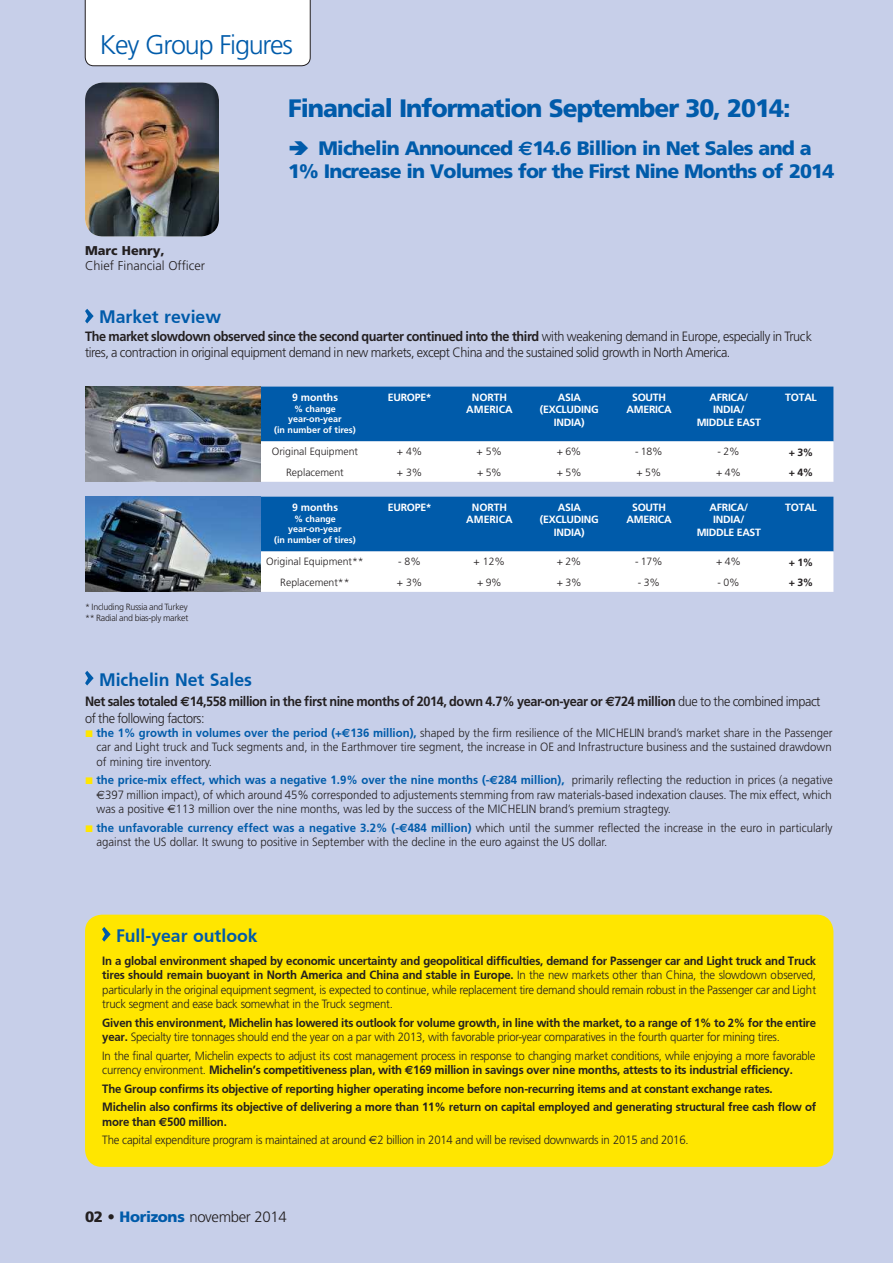
<style>
.page{position:relative;width:893px;height:1263px;background:#c7cfe9}
.page>*{position:absolute;margin:0;border:0;box-sizing:border-box;transform-origin:0 0}
.t1{font:300 27px "+JINJFW Frutiger";letter-spacing:-.045em;color:#005baa}
.t2{font:900 25.2px "+PNIGTK Frutiger";letter-spacing:-.04em;color:#005baa}
.t3{font:900 19.5px/23.4px "+PNIGTK Frutiger";letter-spacing:-.04em;color:#005baa;text-align:center}
.t4{font:700 18px "+VQNHKV Frutiger";color:#005baa}
.t5{font:300 15px "+JINJFW Frutiger";letter-spacing:-.025em;color:#231f20}
.t6{font:700 13.5px "+YNWKIL Frutiger";letter-spacing:-.03em;color:#231f20;scale:.94 1}
.t7{font:300 13.5px "+JINJFW Frutiger";letter-spacing:-.03em;color:#231f20;scale:.94 1}
.t8{font:300 12.75px "+JINJFW Frutiger";color:#231f20}
.t9{font:900 12.75px "+PNIGTK Frutiger";color:#231f20}
.t10{font:300 12px/14.4px "+JINJFW Frutiger";letter-spacing:-.02em;color:#231f20;scale:.95 1}
.t11{font:700 12px/18.6px "+VQNHKV Frutiger";letter-spacing:-.02em;color:#231f20;scale:.95 1}
.t12{font:300 12px/14.4px "+JINJFW Frutiger";color:#231f20;scale:.95 1}
.t13{font:700 12px "+VQNHKV Frutiger";color:#005baa;scale:.95 1}
.t14{font:700 10.5px/12.6px "+YNWKIL Frutiger";letter-spacing:-.025em;color:#fff;text-align:center}
.t15{font:300 10.5px "+JINJFW Frutiger";color:#231f20}
.t16{font:700 10.5px/12.6px "+YNWKIL Frutiger";color:#fff;text-align:center}
.t17{font:700 10.5px "+YNWKIL Frutiger";color:#231f20}
.t18{font:700 9px/10.8px "+YNWKIL Frutiger";color:#fff;text-align:center}
.t19{font:300 9px/10.5px "+JINJFW Frutiger";letter-spacing:-.03em;color:#231f20}
.s1{font-family:"+NEXMTG Euro Sans";font-weight:700}
.s2{font-family:"+JINJFW Frutiger";font-weight:300}
.s3{font-family:"+NEXMTG Euro Sans"}
.s4{font-family:"+WIYQGR Graph Schneider";font-weight:400;color:#ffe600}
.s5{font-family:"+VQNHKV Frutiger";font-weight:700;color:#005baa}
.s6{font-family:"+NEXMTG Euro Sans";font-weight:700;color:#005baa}
.s7{font-family:"+JINJFW Frutiger";font-weight:300;color:#231f20}
.s8{font-family:"+UYMKML Euro Sans";font-weight:400}
.s9{font-family:"+VQNHKV Frutiger";font-weight:700}
.s10{font-family:"+PNIGTK Frutiger";font-weight:900}
.s11{font-family:"+PNIGTK Frutiger";font-weight:900;color:#005baa}
</style>
<div class="page">
<div style="left:85px;top:0;width:225px;height:66px;background:#fff"></div>
<img style="left:85px;top:82px;width:134px;height:154px;border-radius:18px">
<svg style="left:85px;top:671px;width:9px;height:14px"></svg>
<div style="left:85px;top:915px;width:748px;height:252px;background:#ffe600;border-radius:17px"></div>
<svg style="left:102px;top:927px;width:9px;height:15px"></svg>
<svg style="left:85px;top:309px;width:9px;height:14px"></svg>
<svg style="left:260px;top:387px;width:573px;height:95px;background:#6da1ce"></svg>
<img style="left:85px;top:387px;width:175px;height:95px">
<svg style="left:260px;top:497px;width:573px;height:95px;background:#6da1ce"></svg>
<img style="left:85px;top:497px;width:175px;height:95px">
<h1 class="t1" style="left:100px;top:34px;width:195px">Key Group Figures</h1>
<h2 class="t2" style="left:288px;top:98px;width:504px">Financial Information September 30, 2014:</h2>
<p class="t9" style="left:85px;top:245px;width:81px">Marc Henry,</p>
<p class="t8" style="left:85px;top:260px;width:122px">Chief Financial Officer</p>
<h3 class="t3" style="left:288px;top:138px;width:548px">Michelin Announced <span class="s1">€</span>14.6 Billion in Net Sales and a<br>1% Increase in Volumes for the First Nine Months of 2014</h3>
<h3 class="t4" style="left:99px;top:309px;width:124px">Market review</h3>
<p class="t6" style="left:85px;top:330px;width:775px">The market slowdown observed since the second quarter continued into the third <span class="s2">with weakening demand in Europe, especially in Truck</span></p>
<p class="t7" style="left:85px;top:346px;width:688px">tires, a contraction in original equipment demand in new markets, except China and the sustained solid growth in North America.</p>
<p class="t14" style="left:292px;top:392px;width:48px">9 months</p>
<p class="t18" style="left:274px;top:404px;width:83px">% change year-on-year<br>(in number of tires)</p>
<p class="t14" style="left:388px;top:392px;width:45px">EUROPE*</p>
<p class="t16" style="left:466px;top:392px;width:48px">NORTH<br>AMERICA</p>
<p class="t14" style="left:540px;top:392px;width:60px">ASIA (EXCLUDING<br>INDIA)</p>
<p class="t14" style="left:627px;top:392px;width:47px">SOUTH<br>AMERICA</p>
<p class="t14" style="left:697px;top:392px;width:66px">AFRICA/<br>INDIA/<br>MIDDLE EAST</p>
<p class="t14" style="left:785px;top:392px;width:33px">TOTAL</p>
<p class="t15" style="left:272px;top:447px;width:88px">Original Equipment</p>
<p class="t15" style="left:397px;top:447px;width:27px">+ 4%</p>
<p class="t15" style="left:477px;top:447px;width:27px">+ 5%</p>
<p class="t15" style="left:557px;top:447px;width:26px">+ 6%</p>
<p class="t15" style="left:635px;top:447px;width:29px">- 18%</p>
<p class="t15" style="left:718px;top:447px;width:23px">- 2%</p>
<p class="t17" style="left:789px;top:448px;width:26px">+ 3%</p>
<p class="t15" style="left:286px;top:467px;width:59px">Replacement</p>
<p class="t15" style="left:397px;top:467px;width:27px">+ 3%</p>
<p class="t15" style="left:477px;top:467px;width:26px">+ 5%</p>
<p class="t15" style="left:557px;top:467px;width:26px">+ 5%</p>
<p class="t15" style="left:636px;top:467px;width:26px">+ 5%</p>
<p class="t15" style="left:716px;top:467px;width:26px">+ 4%</p>
<p class="t17" style="left:789px;top:468px;width:26px">+ 4%</p>
<p class="t14" style="left:292px;top:502px;width:48px">9 months</p>
<p class="t18" style="left:274px;top:514px;width:83px">% change year-on-year<br>(in number of tires)</p>
<p class="t14" style="left:388px;top:502px;width:45px">EUROPE*</p>
<p class="t16" style="left:466px;top:502px;width:48px">NORTH<br>AMERICA</p>
<p class="t14" style="left:540px;top:502px;width:60px">ASIA (EXCLUDING<br>INDIA)</p>
<p class="t14" style="left:627px;top:502px;width:47px">SOUTH<br>AMERICA</p>
<p class="t14" style="left:697px;top:502px;width:66px">AFRICA/<br>INDIA/<br>MIDDLE EAST</p>
<p class="t14" style="left:785px;top:502px;width:33px">TOTAL</p>
<p class="t19" style="left:85px;top:603px;width:105px">* Including Russia and Turkey ** Radial and bias-ply market</p>
<p class="t15" style="left:266px;top:557px;width:99px">Original Equipment**</p>
<p class="t15" style="left:398px;top:557px;width:24px">- 8%</p>
<p class="t15" style="left:474px;top:557px;width:33px">+ 12%</p>
<p class="t15" style="left:557px;top:557px;width:26px">+ 2%</p>
<p class="t15" style="left:635px;top:557px;width:29px">- 17%</p>
<p class="t15" style="left:716px;top:557px;width:26px">+ 4%</p>
<p class="t17" style="left:789px;top:558px;width:26px">+ 1%</p>
<p class="t15" style="left:280px;top:578px;width:71px">Replacement**</p>
<p class="t15" style="left:397px;top:578px;width:27px">+ 3%</p>
<p class="t15" style="left:477px;top:578px;width:26px">+ 9%</p>
<p class="t15" style="left:557px;top:578px;width:26px">+ 3%</p>
<p class="t15" style="left:638px;top:578px;width:23px">- 3%</p>
<p class="t15" style="left:718px;top:578px;width:23px">- 0%</p>
<p class="t17" style="left:789px;top:578px;width:26px">+ 3%</p>
<h3 class="t4" style="left:99px;top:671px;width:154px">Michelin Net Sales</h3>
<p class="t6" style="left:85px;top:696px;width:784px">Net sales totaled <span class="s3">€</span>14,558 million in the first nine months of 2014, down 4.7% year-on-year or <span class="s3">€</span>724 million <span class="s2">due to the combined impact</span></p>
<p class="t7" style="left:85px;top:712px;width:129px">of the following factors:</p>
<p class="t10" style="left:96px;top:726px;width:776px;text-align:justify;text-indent:-11px"><span class="s4">b</span> <span class="s5">the 1% growth in volumes over the period (+</span><span class="s6">€</span><span class="s5">136 million),</span> shaped by the firm resilience of the MICHELIN brand’s market share in the Passenger car and Light truck and Tuck segments and, in the Earthmover tire segment, the increase in OE and Infrastructure business and the sustained drawdown of mining tire inventory.</p>
<p class="t13" style="left:85px;top:775px;width:789px"><span class="s4">b</span> the price-mix effect, which was a negative 1.9% over the nine months (-<span class="s3">€</span>284 million), <span class="s7">primarily reflecting the reduction in prices (a negative</span></p>
<p class="t12" style="left:96px;top:788px;width:775px"><span class="s8">€</span>397 million impact), of which around 45% corresponded to adjustements stemming from raw materials-based indexation clauses. The mix effect, which was a positive <span class="s8">€</span>113 million over the nine months, was led by the success of the MICHELIN brand’s premium stragtegy.</p>
<p class="t12" style="left:96px;top:821px;width:776px;text-indent:-11px"><span class="s4">b</span> <span class="s5">the unfavorable currency effect was a negative 3.2% (-</span><span class="s6">€</span><span class="s5">484 million)</span> which until the summer reflected the increase in the euro in particularly against the US dollar. It swung to positive in September with the decline in the euro against the US dollar.</p>
<h3 class="t4" style="left:116px;top:928px;width:143px">Full-year outlook</h3>
<p class="t11" style="left:102px;top:954px;width:753px;line-height:14.4px">In a global environment shaped by economic uncertainty and geopolitical difficulties, demand for Passenger car and Light truck and Truck tires should remain buoyant in North America and China and stable in Europe. <span class="s2">In the new markets other than China, the slowdown observed,</span></p>
<p class="t10" style="left:102px;top:983px;width:753px">particularly in the original equipment segment, is expected to continue, while replacement tire demand should remain robust in the Passenger car and Light truck segment and ease back somewhat in the Truck segment.</p>
<p class="t11" style="left:102px;top:1014px;width:753px">Given this environment, Michelin has lowered its outlook for volume growth, in line with the market, to a range of 1% to 2% for the entire</p>
<p class="t10" style="left:102px;top:1028px;width:752px;line-height:18.6px"><span class="s9">year.</span> Specialty tire tonnages should end the year on a par with 2013, with favorable prior-year comparatives in the fourth quarter for mining tires.<br>In the final quarter, Michelin expects to adjust its cost management process in response to changing market conditions, while enjoying a more favorable</p>
<p class="t11" style="left:102px;top:1061px;width:753px"><span class="s2">currency environment.</span> Michelin’s competitiveness plan, with <span class="s3">€</span>169 million in savings over nine months, attests to its industrial efficiency.<br>The Group confirms its objective of reporting higher operating income before non-recurring items and at constant exchange rates.<br>Michelin also confirms its objective of delivering a more than 11% return on capital employed and generating structural free cash flow of</p>
<p class="t11" style="left:102px;top:1113px;width:133px">more than <span class="s3">€</span>500 million.</p>
<p class="t10" style="left:102px;top:1134px;width:619px">The capital expenditure program is maintained at around <span class="s8">€</span>2 billion in 2014 and will be revised downwards in 2015 and 2016.</p>
<p class="t5" style="left:85px;top:1210px;width:203px"><span class="s10">02 •</span> <span class="s11">Horizons</span> november 2014</p>
</div>
